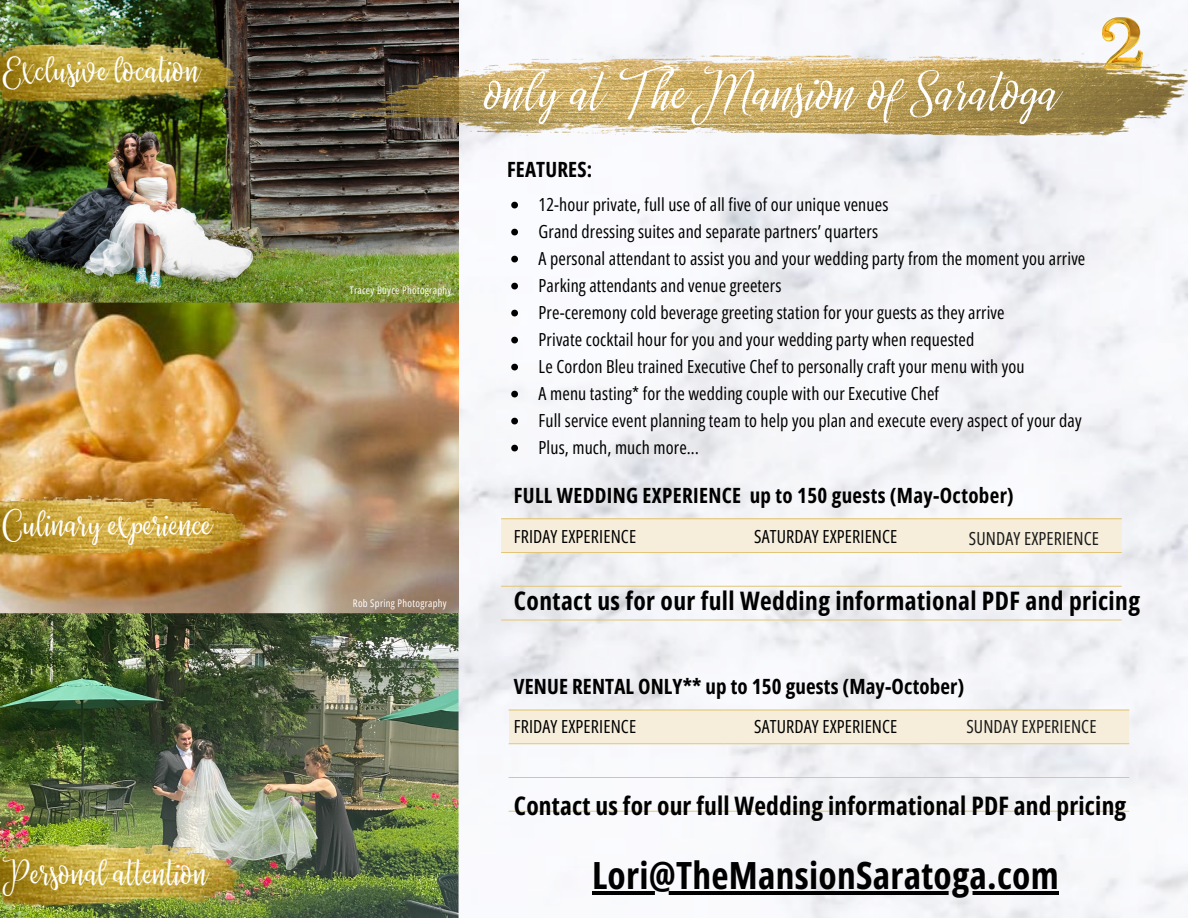
<style>
.page{position:relative;width:1188px;height:918px;background:#fff}
.page>*{position:absolute;margin:0;border:0;box-sizing:border-box;transform-origin:0 0}
.t1{font:700 37.5px "Open Sans Condensed";letter-spacing:.01em;color:#000}
.t2{font:32.4px "Priscilla Script";color:#fff}
.t3{font:700 25.5px "Open Sans Condensed";letter-spacing:.01em;color:#000}
.t4{font:700 21px "Open Sans Condensed";letter-spacing:.01em;color:#000}
.t5{font:18px "Open Sans Condensed";letter-spacing:.01em;color:#000}
.t6{font:18px "Open Sans Condensed";letter-spacing:.005em;color:#1a1a1a}
.t7{font:10.5px "Open Sans Condensed";letter-spacing:.03em;color:#fff}
</style>
<div class="page">
<img style="left:459px;top:200px;width:729px;height:718px">
<svg style="left:501px;top:520px;width:621px;height:122px;fill:#f4eff3"></svg>
<hr style="left:501px;top:519px;width:216px;height:1px;background:#e0c069">
<hr style="left:717px;top:519px;width:202px;height:1px;background:#e0c069">
<hr style="left:919px;top:519px;width:203px;height:1px;background:#e0c069">
<hr style="left:501px;top:552px;width:216px;height:1px;background:#e3c577">
<hr style="left:717px;top:552px;width:202px;height:1px;background:#e3c577">
<hr style="left:919px;top:552px;width:203px;height:1px;background:#e3c577">
<hr style="left:501px;top:586px;width:216px;height:1px;background:#e3c577">
<hr style="left:717px;top:586px;width:202px;height:1px;background:#e3c577">
<hr style="left:919px;top:586px;width:203px;height:1px;background:#e3c577">
<hr style="left:501px;top:620px;width:216px;height:1px;background:#e3c577">
<hr style="left:717px;top:620px;width:202px;height:1px;background:#e3c577">
<hr style="left:919px;top:620px;width:203px;height:1px;background:#e3c577">
<img style="left:0;top:0;width:459px;height:918px">
<img style="left:0;top:40px;width:169px;height:64px">
<img style="left:0;top:495px;width:261px;height:63px">
<img style="left:0;top:840px;width:253px;height:68px">
<hr style="left:592px;top:892px;width:467px;height:3px;background:#000">
<svg style="left:509px;top:711px;width:620px;height:122px;fill:#f6f2f6"></svg>
<hr style="left:509px;top:710px;width:215px;height:1px;background:#e0c069">
<hr style="left:724px;top:710px;width:203px;height:1px;background:#e0c069">
<hr style="left:927px;top:710px;width:202px;height:1px;background:#e0c069">
<hr style="left:509px;top:743px;width:215px;height:1px;background:#e3c577">
<hr style="left:724px;top:743px;width:203px;height:1px;background:#e3c577">
<hr style="left:927px;top:743px;width:202px;height:1px;background:#e3c577">
<hr style="left:509px;top:777px;width:215px;height:1px;background:#e3c577">
<hr style="left:724px;top:777px;width:203px;height:1px;background:#e3c577">
<hr style="left:927px;top:777px;width:202px;height:1px;background:#e3c577">
<hr style="left:509px;top:811px;width:215px;height:1px;background:#e3c577">
<hr style="left:724px;top:811px;width:203px;height:1px;background:#e3c577">
<hr style="left:927px;top:811px;width:202px;height:1px;background:#e3c577">
<img style="left:169px;top:0;width:1019px;height:200px">
<svg style="left:511px;top:202px;width:7px;height:6px"></svg>
<svg style="left:511px;top:229px;width:7px;height:6px"></svg>
<svg style="left:511px;top:256px;width:7px;height:6px"></svg>
<svg style="left:511px;top:283px;width:7px;height:6px"></svg>
<svg style="left:511px;top:310px;width:7px;height:6px"></svg>
<svg style="left:511px;top:337px;width:7px;height:6px"></svg>
<svg style="left:511px;top:364px;width:7px;height:6px"></svg>
<svg style="left:511px;top:391px;width:7px;height:6px"></svg>
<svg style="left:511px;top:418px;width:7px;height:6px"></svg>
<svg style="left:511px;top:445px;width:7px;height:6px"></svg>
<p class="t2" style="left:3px;top:45px;width:198px">Exclusive location</p>
<p class="t2" style="left:3px;top:499px;width:210px">Culinary experience</p>
<p class="t2" style="left:3px;top:848px;width:206px">Personal attention</p>
<p class="t7" style="left:350px;top:283px;width:103px">Tracey Buyce Photography</p>
<p class="t4" style="left:507px;top:155px;width:87px">FEATURES:</p>
<p class="t5" style="left:539px;top:191px;width:351px">12-hour private, full use of all five of our unique venues</p>
<p class="t5" style="left:539px;top:218px;width:341px">Grand dressing suites and separate partners’ quarters</p>
<p class="t5" style="left:539px;top:245px;width:548px">A personal attendant to assist you and your wedding party from the moment you arrive</p>
<p class="t5" style="left:539px;top:272px;width:244px">Parking attendants and venue greeters</p>
<p class="t5" style="left:539px;top:299px;width:468px">Pre-ceremony cold beverage greeting station for your guests as they arrive</p>
<p class="t5" style="left:539px;top:326px;width:437px">Private cocktail hour for you and your wedding party when requested</p>
<p class="t5" style="left:539px;top:353px;width:487px">Le Cordon Bleu trained Executive Chef to personally craft your menu with you</p>
<p class="t5" style="left:539px;top:380px;width:402px">A menu tasting* for the wedding couple with our Executive Chef</p>
<p class="t5" style="left:539px;top:407px;width:545px">Full service event planning team to help you plan and execute every aspect of your day</p>
<p class="t5" style="left:539px;top:434px;width:162px">Plus, much, much more…</p>
<p class="t4" style="left:514px;top:480px;width:501px">FULL WEDDING EXPERIENCE up to 150 guests (May-October)</p>
<p class="t5" style="left:514px;top:524px;width:124px">FRIDAY EXPERIENCE</p>
<p class="t5" style="left:754px;top:524px;width:145px">SATURDAY EXPERIENCE</p>
<p class="t6" style="left:969px;top:526px;width:132px">SUNDAY EXPERIENCE</p>
<p class="t7" style="left:353px;top:595px;width:95px">Rob Spring Photography</p>
<p class="t3" style="left:514px;top:582px;width:628px">Contact us for our full Wedding informational PDF and pricing</p>
<p class="t4" style="left:514px;top:672px;width:452px">VENUE RENTAL ONLY** up to 150 guests (May-October)</p>
<p class="t5" style="left:514px;top:713px;width:124px">FRIDAY EXPERIENCE</p>
<p class="t5" style="left:754px;top:713px;width:145px">SATURDAY EXPERIENCE</p>
<p class="t6" style="left:966px;top:714px;width:132px">SUNDAY EXPERIENCE</p>
<p class="t3" style="left:514px;top:787px;width:614px">Contact us for our full Wedding informational PDF and pricing</p>
<p class="t1" style="left:592px;top:849px;width:468px">Lori@TheMansionSaratoga.com</p>
</div>
